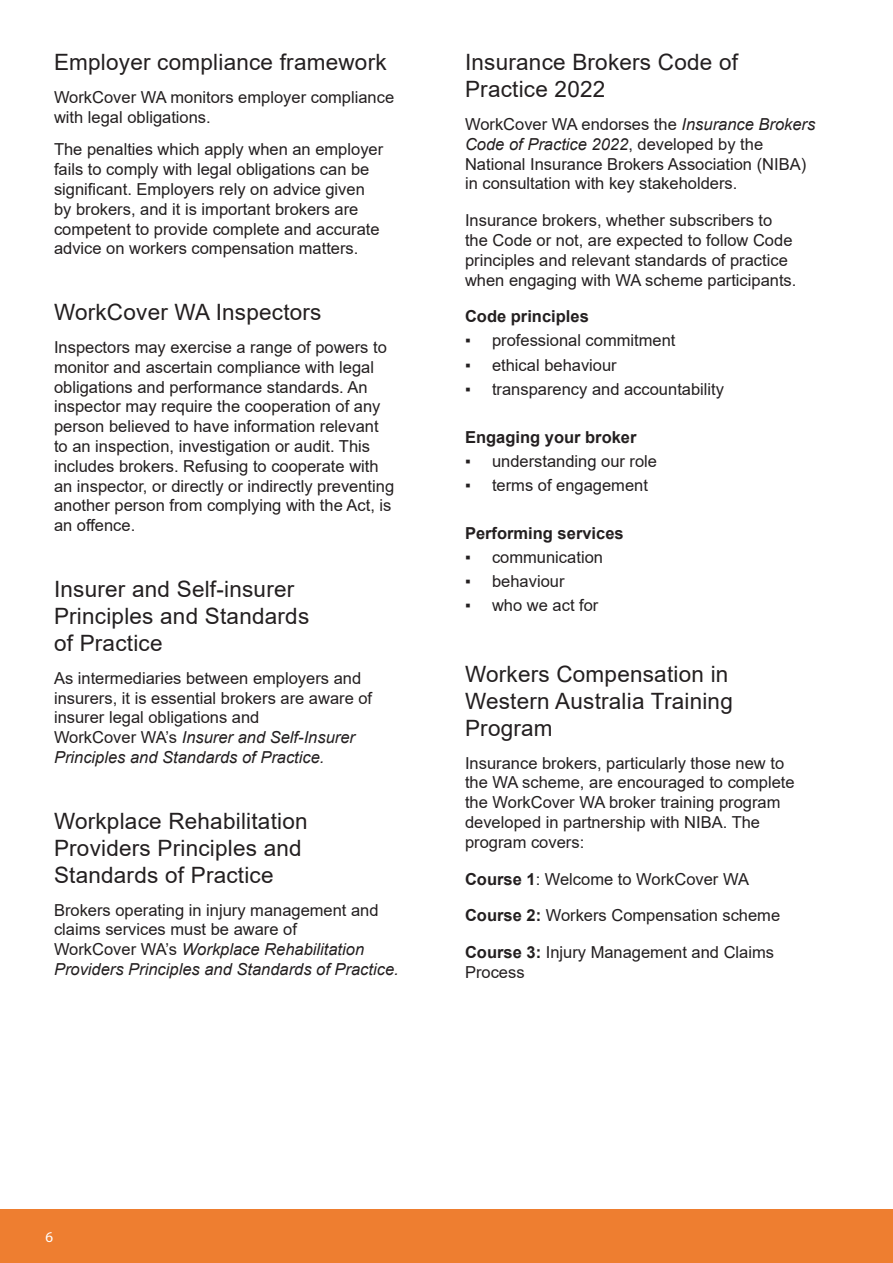
<style>
.page{position:relative;width:893px;height:1263px;background:#fff}
.page>*{position:absolute;margin:0;border:0;box-sizing:border-box;transform-origin:0 0}
.WRP_sub_header{font:22.5px/27px "Arial";letter-spacing:.01em;color:#231f20}
.P_S_Body_copy{font:22.5px/27px "Arial";letter-spacing:.01em;color:#231f20}
.P_S_Body_copy-2{font:16.5px/19.8px "Arial";color:#231f20}
.Body_2023{font:16.5px/19.8px "Arial";color:#231f20}
.priority_heading{font:700 16.5px "Arial";color:#231f20}
.t1{font:15px "Myriad Pro";color:#fff}
.s1{font-style:italic}
.s2{font-weight:700}
</style>
<div class="page">
<div style="left:0;top:1209px;width:893px;height:54px;background:#ee7e30"></div>
<p class="WRP_sub_header" style="left:54px;top:49px;width:334px">Employer compliance framework</p>
<p class="P_S_Body_copy-2" style="left:54px;top:87px;width:342px">WorkCover WA monitors employer compliance with legal obligations.</p>
<p class="P_S_Body_copy-2" style="left:54px;top:139px;width:331px">The penalties which apply when an employer fails to comply with legal obligations can be significant. Employers rely on advice given by brokers, and it is important brokers are competent to provide complete and accurate advice on workers compensation matters.</p>
<p class="WRP_sub_header" style="left:54px;top:299px;width:269px">WorkCover WA Inspectors</p>
<p class="P_S_Body_copy-2" style="left:54px;top:337px;width:342px">Inspectors may exercise a range of powers to monitor and ascertain compliance with legal obligations and performance standards. An inspector may require the cooperation of any person believed to have information relevant to an inspection, investigation or audit. This includes brokers. Refusing to cooperate with an inspector, or directly or indirectly preventing another person from complying with the Act, is an offence.</p>
<p class="P_S_Body_copy" style="left:54px;top:576px;width:257px">Insurer and Self-insurer<br>Principles and Standards of Practice</p>
<p class="P_S_Body_copy-2" style="left:54px;top:668px;width:320px">As intermediaries between employers and insurers, it is essential brokers are aware of insurer legal obligations and<br>WorkCover WA’s <span class="s1">Insurer and Self-Insurer Principles and Standards of Practice.</span></p>
<p class="P_S_Body_copy" style="left:54px;top:807px;width:255px">Workplace Rehabilitation<br>Providers Principles and<br>Standards of Practice</p>
<p class="P_S_Body_copy-2" style="left:54px;top:900px;width:346px">Brokers operating in injury management and claims services must be aware of<br>WorkCover WA’s <span class="s1">Workplace Rehabilitation Providers Principles and Standards of Practice.</span></p>
<p class="WRP_sub_header" style="left:465px;top:49px;width:275px">Insurance Brokers Code of<br>Practice 2022</p>
<p class="Body_2023" style="left:465px;top:114px;width:352px">WorkCover WA endorses the <span class="s1">Insurance Brokers Code of Practice 2022</span>, developed by the National Insurance Brokers Association (NIBA) in consultation with key stakeholders.</p>
<p class="Body_2023" style="left:465px;top:210px;width:333px">Insurance brokers, whether subscribers to the Code or not, are expected to follow Code principles and relevant standards of practice when engaging with WA scheme participants.</p>
<p class="priority_heading" style="left:465px;top:305px;width:125px">Code principles</p>
<p class="P_S_Body_copy-2" style="left:465px;top:331px;width:212px">▪ professional commitment</p>
<p class="P_S_Body_copy-2" style="left:465px;top:355px;width:153px">▪ ethical behaviour</p>
<p class="P_S_Body_copy-2" style="left:465px;top:379px;width:261px">▪ transparency and accountability</p>
<p class="priority_heading" style="left:465px;top:425px;width:173px">Engaging your broker</p>
<p class="P_S_Body_copy-2" style="left:465px;top:451px;width:194px">▪ understanding our role</p>
<p class="P_S_Body_copy-2" style="left:465px;top:475px;width:184px">▪ terms of engagement</p>
<p class="priority_heading" style="left:465px;top:521px;width:160px">Performing services</p>
<p class="P_S_Body_copy-2" style="left:465px;top:547px;width:139px">▪ communication</p>
<p class="P_S_Body_copy-2" style="left:465px;top:571px;width:101px">▪ behaviour</p>
<p class="P_S_Body_copy-2" style="left:465px;top:595px;width:135px">▪ who we act for</p>
<p class="WRP_sub_header" style="left:465px;top:660px;width:269px">Workers Compensation in<br>Western Australia Training<br>Program</p>
<p class="Body_2023" style="left:465px;top:753px;width:331px">Insurance brokers, particularly those new to the WA scheme, are encouraged to complete the WorkCover WA broker training program developed in partnership with NIBA. The program covers:</p>
<p class="Body_2023" style="left:465px;top:869px;width:285px"><span class="s2">Course 1</span>: Welcome to WorkCover WA</p>
<p class="Body_2023" style="left:465px;top:906px;width:317px"><span class="s2">Course 2:</span> Workers Compensation scheme</p>
<p class="Body_2023" style="left:465px;top:942px;width:311px"><span class="s2">Course 3:</span> Injury Management and Claims<br>Process</p>
<p class="t1" style="left:46px;top:1228px;width:9px">6</p>
</div>
